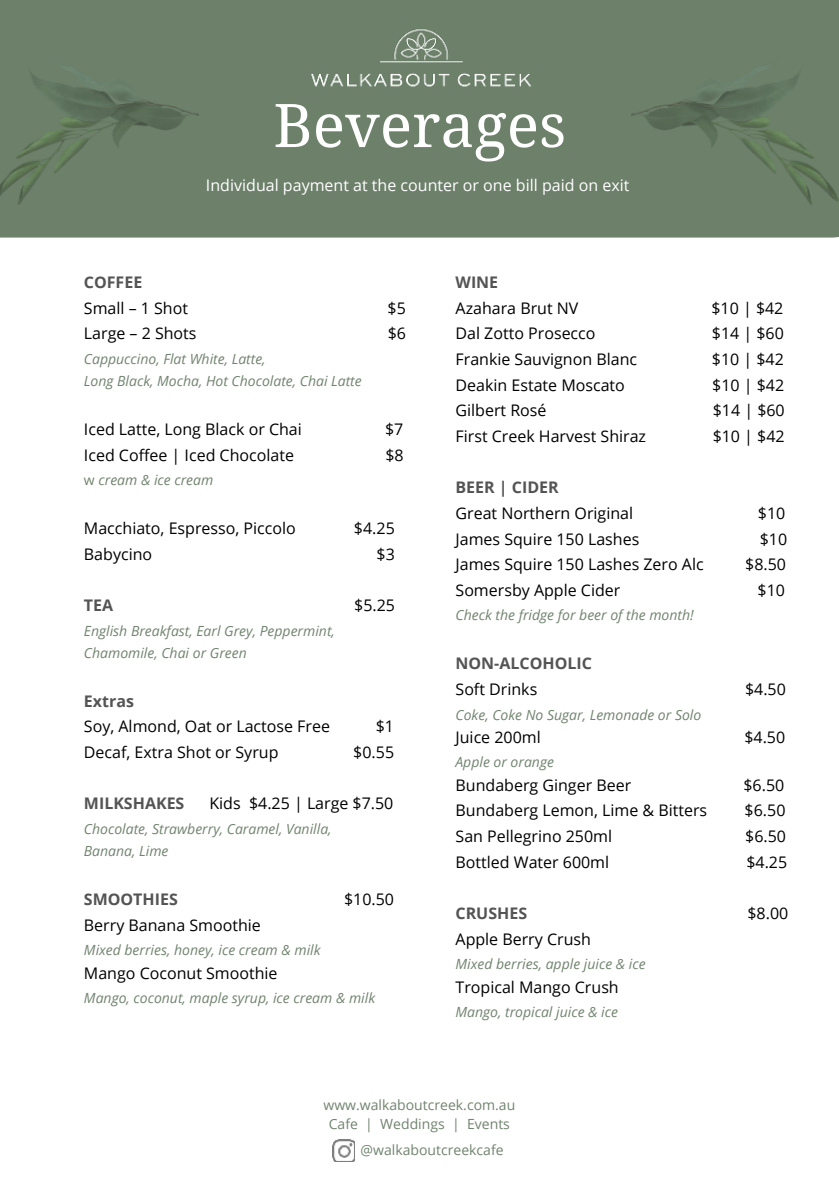
<style>
.page{position:relative;width:839px;height:1191px;background:#fff}
.page>*{position:absolute;margin:0;border:0;box-sizing:border-box;transform-origin:0 0}
.t1{font:60.2px "Droid Serif";color:#fff}
.t2{font:16px "Open Sans";color:#000}
.t3{font:700 16px "Open Sans";color:#545454}
.t4{font:16px "Open Sans";color:#fff}
.t5{font:italic 14px/22.2px "Open Sans";color:#71846f}
.t6{font:14px/19px "Open Sans";color:#71846f;text-align:center}
.s1{font-style:normal}
</style>
<div class="page">
<img style="left:333px;top:1139px;width:22px;height:22px">
<div style="left:0;top:0;width:838px;height:238px;background:#6c806a"></div>
<div style="left:264px;top:4px;width:311px;height:95px;background:#6c806a"></div>
<img style="left:0;top:56px;width:198px;height:149px">
<img style="left:631px;top:56px;width:207px;height:149px">
<h1 class="t1" style="left:273px;top:84px;width:294px">Beverages</h1>
<p class="t4" style="left:206px;top:174px;width:425px">Individual payment at the counter or one bill paid on exit</p>
<p class="t3" style="left:84px;top:271px;width:60px">COFFEE</p>
<p class="t2" style="left:84px;top:297px;width:106px">Small – 1 Shot</p>
<p class="t2" style="left:387px;top:297px;width:20px">$5</p>
<p class="t2" style="left:84px;top:322px;width:114px">Large – 2 Shots</p>
<p class="t2" style="left:388px;top:322px;width:20px">$6</p>
<p class="t5" style="left:84px;top:347px;width:279px">Cappuccino, Flat White, Latte,<br>Long Black, Mocha, Hot Chocolate, Chai Latte</p>
<p class="t2" style="left:84px;top:418px;width:219px">Iced Latte, Long Black or Chai</p>
<p class="t2" style="left:385px;top:418px;width:20px">$7</p>
<p class="t2" style="left:84px;top:444px;width:211px">Iced Coffee | Iced Chocolate</p>
<p class="t2" style="left:385px;top:444px;width:20px">$8</p>
<p class="t5" style="left:84px;top:468px;width:131px"><span class="s1">w</span> cream &amp; ice cream</p>
<p class="t2" style="left:84px;top:517px;width:213px">Macchiato, Espresso, Piccolo</p>
<p class="t2" style="left:354px;top:517px;width:42px">$4.25</p>
<p class="t2" style="left:84px;top:543px;width:70px">Babycino</p>
<p class="t2" style="left:376px;top:543px;width:20px">$3</p>
<p class="t3" style="left:84px;top:594px;width:31px">TEA</p>
<p class="t2" style="left:354px;top:594px;width:42px">$5.25</p>
<p class="t5" style="left:84px;top:619px;width:252px">English Breakfast, Earl Grey, Peppermint,<br>Chamomile, Chai or Green</p>
<p class="t3" style="left:84px;top:690px;width:52px">Extras</p>
<p class="t2" style="left:84px;top:716px;width:247px">Soy, Almond, Oat or Lactose Free</p>
<p class="t2" style="left:376px;top:716px;width:20px">$1</p>
<p class="t2" style="left:84px;top:741px;width:196px">Decaf, Extra Shot or Syrup</p>
<p class="t2" style="left:353px;top:741px;width:42px">$0.55</p>
<p class="t3" style="left:84px;top:792px;width:102px">MILKSHAKES</p>
<p class="t2" style="left:209px;top:793px;width:185px">Kids $4.25 | Large $7.50</p>
<p class="t5" style="left:84px;top:817px;width:249px">Chocolate, Strawberry, Caramel, Vanilla,<br>Banana, Lime</p>
<p class="t3" style="left:84px;top:888px;width:95px">SMOOTHIES</p>
<p class="t2" style="left:344px;top:888px;width:51px">$10.50</p>
<p class="t2" style="left:84px;top:914px;width:178px">Berry Banana Smoothie</p>
<p class="t5" style="left:84px;top:939px;width:238px">Mixed berries, honey, ice cream &amp; milk</p>
<p class="t2" style="left:84px;top:962px;width:195px">Mango Coconut Smoothie</p>
<p class="t5" style="left:84px;top:986px;width:293px">Mango, coconut, maple syrup, ice cream &amp; milk</p>
<p class="t3" style="left:455px;top:271px;width:44px">WINE</p>
<p class="t2" style="left:455px;top:297px;width:124px">Azahara Brut NV</p>
<p class="t2" style="left:711px;top:297px;width:73px">$10 | $42</p>
<p class="t2" style="left:455px;top:322px;width:141px">Dal Zotto Prosecco</p>
<p class="t2" style="left:711px;top:322px;width:73px">$14 | $60</p>
<p class="t2" style="left:455px;top:348px;width:183px">Frankie Sauvignon Blanc</p>
<p class="t2" style="left:712px;top:348px;width:73px">$10 | $42</p>
<p class="t2" style="left:455px;top:374px;width:171px">Deakin Estate Moscato</p>
<p class="t2" style="left:712px;top:374px;width:73px">$10 | $42</p>
<p class="t2" style="left:455px;top:399px;width:92px">Gilbert Rosé</p>
<p class="t2" style="left:712px;top:399px;width:73px">$14 | $60</p>
<p class="t2" style="left:455px;top:425px;width:192px">First Creek Harvest Shiraz</p>
<p class="t2" style="left:712px;top:425px;width:73px">$10 | $42</p>
<p class="t3" style="left:455px;top:476px;width:105px">BEER | CIDER</p>
<p class="t2" style="left:455px;top:502px;width:179px">Great Northern Original</p>
<p class="t2" style="left:757px;top:502px;width:29px">$10</p>
<p class="t2" style="left:455px;top:528px;width:185px">James Squire 150 Lashes</p>
<p class="t2" style="left:759px;top:528px;width:29px">$10</p>
<p class="t2" style="left:455px;top:553px;width:250px">James Squire 150 Lashes Zero Alc</p>
<p class="t2" style="left:745px;top:553px;width:42px">$8.50</p>
<p class="t2" style="left:455px;top:579px;width:166px">Somersby Apple Cider</p>
<p class="t2" style="left:757px;top:579px;width:29px">$10</p>
<p class="t5" style="left:455px;top:604px;width:240px">Check the fridge for beer of the month!</p>
<p class="t3" style="left:455px;top:652px;width:138px">NON-ALCOHOLIC</p>
<p class="t2" style="left:455px;top:678px;width:83px">Soft Drinks</p>
<p class="t2" style="left:745px;top:678px;width:42px">$4.50</p>
<p class="t5" style="left:455px;top:703px;width:247px">Coke, Coke No Sugar, Lemonade or Solo</p>
<p class="t2" style="left:455px;top:726px;width:87px">Juice 200ml</p>
<p class="t2" style="left:744px;top:726px;width:42px">$4.50</p>
<p class="t5" style="left:455px;top:751px;width:100px">Apple or orange</p>
<p class="t2" style="left:455px;top:774px;width:177px">Bundaberg Ginger Beer</p>
<p class="t2" style="left:743px;top:774px;width:42px">$6.50</p>
<p class="t2" style="left:455px;top:800px;width:253px">Bundaberg Lemon, Lime &amp; Bitters</p>
<p class="t2" style="left:744px;top:800px;width:42px">$6.50</p>
<p class="t2" style="left:455px;top:825px;width:158px">San Pellegrino 250ml</p>
<p class="t2" style="left:745px;top:825px;width:42px">$6.50</p>
<p class="t2" style="left:455px;top:851px;width:155px">Bottled Water 600ml</p>
<p class="t2" style="left:746px;top:851px;width:42px">$4.25</p>
<p class="t3" style="left:455px;top:902px;width:73px">CRUSHES</p>
<p class="t2" style="left:747px;top:902px;width:42px">$8.00</p>
<p class="t2" style="left:455px;top:928px;width:137px">Apple Berry Crush</p>
<p class="t5" style="left:455px;top:953px;width:192px">Mixed berries, apple juice &amp; ice</p>
<p class="t2" style="left:455px;top:976px;width:165px">Tropical Mango Crush</p>
<p class="t5" style="left:455px;top:1000px;width:164px">Mango, tropical juice &amp; ice</p>
<p class="t6" style="left:323px;top:1095px;width:193px">www.walkaboutcreek.com.au<br>Cafe | Weddings | Events</p>
<p class="t6" style="left:360px;top:1140px;width:144px">@walkaboutcreekcafe</p>
</div>
